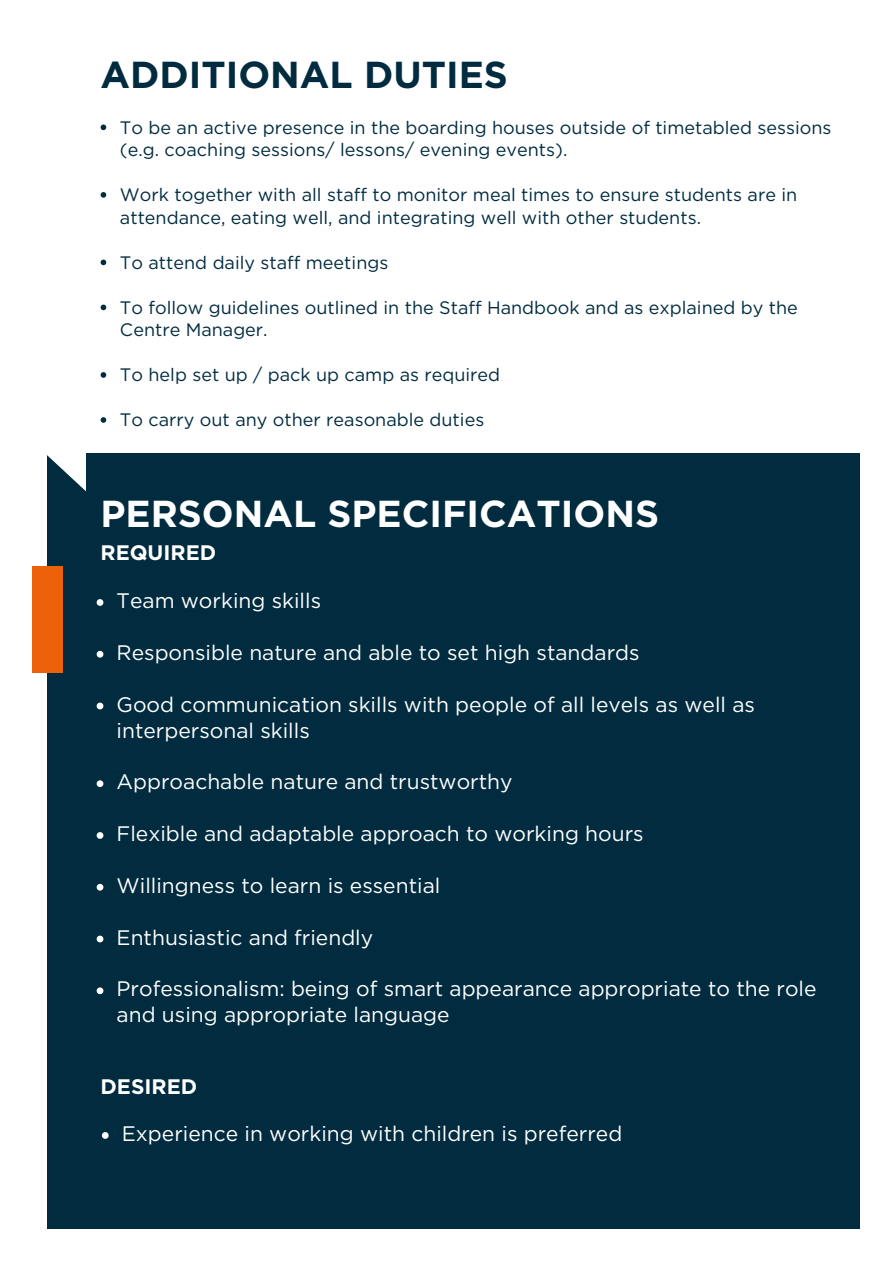
<style>
.page{position:relative;width:894px;height:1264px;background:#fff}
.page>*{position:absolute;margin:0;border:0;box-sizing:border-box;transform-origin:0 0}
.t1{font:700 37.5px "Gotham";color:#fff}
.t2{font:700 37.5px "Gotham";color:#012c40}
.t3{font:21px/25.8px "Gotham";color:#fff}
.t4{font:700 21px "Gotham";color:#fff}
.t5{font:18px/22.5px "Gotham";color:#012c40}
</style>
<div class="page">
<svg style="left:101px;top:124px;width:5px;height:6px"></svg>
<svg style="left:101px;top:192px;width:5px;height:6px"></svg>
<svg style="left:101px;top:259px;width:5px;height:6px"></svg>
<svg style="left:101px;top:304px;width:5px;height:6px"></svg>
<svg style="left:101px;top:372px;width:5px;height:6px"></svg>
<svg style="left:101px;top:417px;width:5px;height:6px"></svg>
<div style="left:48px;top:453px;width:811px;height:775px;background:#012c40"></div>
<svg style="left:47px;top:453px;width:39px;height:38px"></svg>
<div style="left:33px;top:566px;width:30px;height:107px;background:#eb6209"></div>
<svg style="left:97px;top:599px;width:6px;height:7px"></svg>
<svg style="left:97px;top:651px;width:6px;height:6px"></svg>
<svg style="left:97px;top:702px;width:6px;height:7px"></svg>
<svg style="left:97px;top:780px;width:6px;height:7px"></svg>
<svg style="left:97px;top:832px;width:6px;height:6px"></svg>
<svg style="left:97px;top:883px;width:6px;height:7px"></svg>
<svg style="left:97px;top:935px;width:6px;height:7px"></svg>
<svg style="left:97px;top:987px;width:6px;height:7px"></svg>
<svg style="left:102px;top:1132px;width:7px;height:6px"></svg>
<h1 class="t2" style="left:100px;top:52px;width:408px">ADDITIONAL DUTIES</h1>
<p class="t5" style="left:120px;top:116px;width:713px">To be an active presence in the boarding houses outside of timetabled sessions (e.g. coaching sessions/ lessons/ evening events).</p>
<p class="t5" style="left:120px;top:183px;width:678px">Work together with all staff to monitor meal times to ensure students are in attendance, eating well, and integrating well with other students.</p>
<p class="t5" style="left:120px;top:251px;width:270px">To attend daily staff meetings</p>
<p class="t5" style="left:120px;top:296px;width:679px">To follow guidelines outlined in the Staff Handbook and as explained by the<br>Centre Manager.</p>
<p class="t5" style="left:120px;top:363px;width:381px">To help set up / pack up camp as required</p>
<p class="t5" style="left:120px;top:408px;width:366px">To carry out any other reasonable duties</p>
<h1 class="t1" style="left:100px;top:491px;width:560px">PERSONAL SPECIFICATIONS</h1>
<p class="t4" style="left:100px;top:543px;width:117px">REQUIRED</p>
<h2 class="t3" style="left:117px;top:587px;width:206px">Team working skills</h2>
<p class="t3" style="left:117px;top:639px;width:524px">Responsible nature and able to set high standards</p>
<p class="t3" style="left:117px;top:691px;width:639px">Good communication skills with people of all levels as well as interpersonal skills</p>
<p class="t3" style="left:117px;top:768px;width:397px">Approachable nature and trustworthy</p>
<p class="t3" style="left:117px;top:820px;width:528px">Flexible and adaptable approach to working hours</p>
<p class="t3" style="left:117px;top:872px;width:325px">Willingness to learn is essential</p>
<p class="t3" style="left:117px;top:924px;width:258px">Enthusiastic and friendly</p>
<p class="t3" style="left:117px;top:975px;width:701px">Professionalism: being of smart appearance appropriate to the role and using appropriate language</p>
<h2 class="t4" style="left:100px;top:1077px;width:98px">DESIRED</h2>
<p class="t3" style="left:122px;top:1120px;width:502px">Experience in working with children is preferred</p>
</div>
